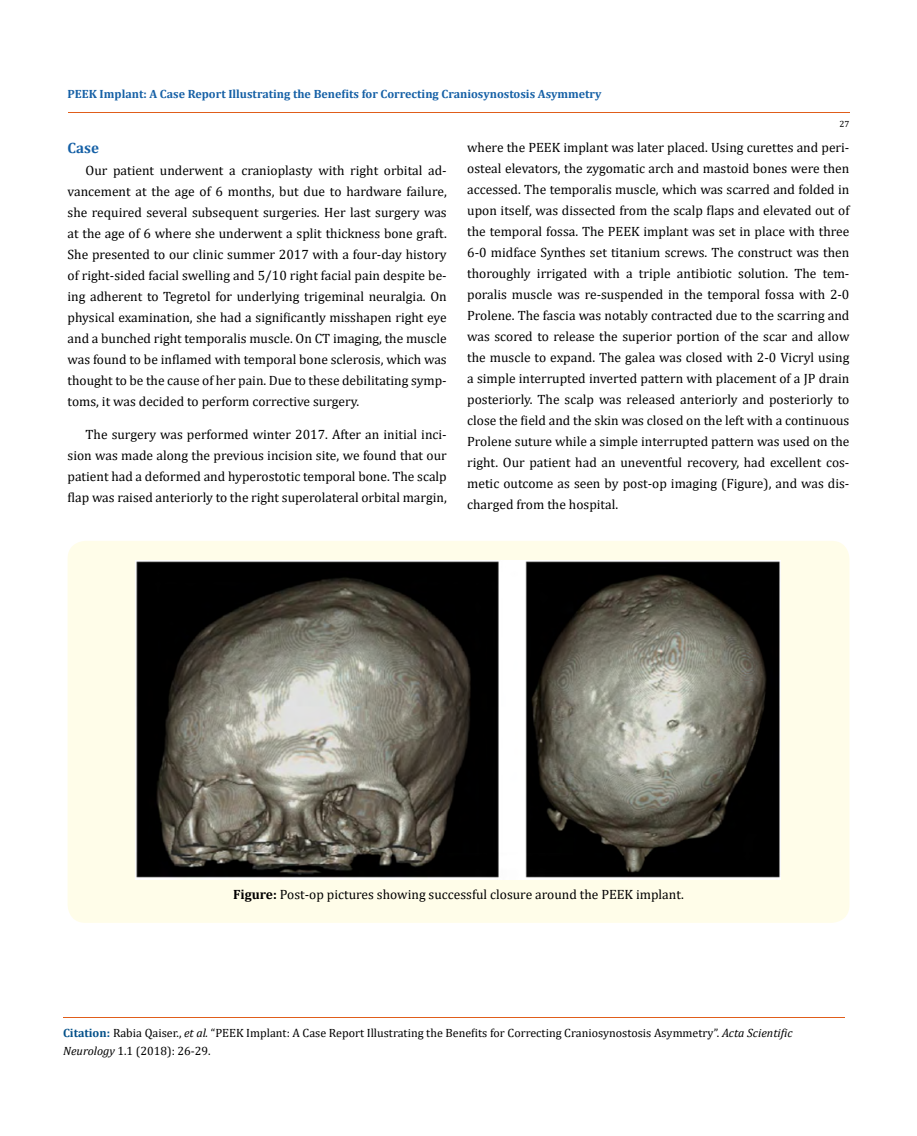
<style>
.page{position:relative;width:917px;height:1136px;background:#fff}
.page>*{position:absolute;margin:0;border:0;box-sizing:border-box;transform-origin:0 0}
.t1{font:700 15px "Cambria";color:#1560a6}
.t2{font:13.5px/21px "Cambria";color:#000;text-align:justify}
.t3{font:12px/18px "Cambria";color:#000}
.t4{font:700 12px "Cambria";color:#1560a6}
.t5{font:9px "Cambria";color:#000}
.s1{font-weight:700}
.s2{font-weight:700;color:#035089}
.s3{font-style:italic}
</style>
<div class="page">
<hr style="left:68px;top:112px;width:781px;height:1px;background:#e05d1a">
<div style="left:68px;top:541px;width:781px;height:381px;background:#fffde9;border-radius:18px"></div>
<img style="left:135px;top:560px;width:645px;height:320px">
<hr style="left:63px;top:1017px;width:781px;height:1px;background:#e05d1a">
<p class="t4" style="left:68px;top:85px;width:535px">PEEK Implant: A Case Report Illustrating the Benefits for Correcting Craniosynostosis Asymmetry</p>
<p class="t5" style="left:839px;top:118px;width:11px">27</p>
<p class="t1" style="left:67px;top:137px;width:33px">Case</p>
<p class="t2" style="left:68px;top:159px;width:381px;text-indent:18px">Our patient underwent a cranioplasty with right orbital ad&shy;vancement at the age of 6 months, but due to hardware failure, she required several subsequent surgeries. Her last surgery was at the age of 6 where she underwent a split thickness bone graft.<br>She presented to our clinic summer 2017 with a four-day history of right-sided facial swelling and 5/10 right facial pain despite be&shy;ing adherent to Tegretol for underlying trigeminal neuralgia. On physical examination, she had a significantly misshapen right eye and a bunched right temporalis muscle. On CT imaging, the muscle was found to be inflamed with temporal bone sclerosis, which was thought to be the cause of her pain. Due to these debilitating symp&shy;toms, it was decided to perform corrective surgery.</p>
<p class="t2" style="left:68px;top:423px;width:381px;text-indent:18px">The surgery was performed winter 2017. After an initial inci&shy;sion was made along the previous incision site, we found that our patient had a deformed and hyperostotic temporal bone. The scalp flap was raised anteriorly to the right superolateral orbital margin,</p>
<p class="t2" style="left:467px;top:137px;width:384px">where the PEEK implant was later placed. Using curettes and peri&shy;osteal elevators, the zygomatic arch and mastoid bones were then accessed. The temporalis muscle, which was scarred and folded in upon itself, was dissected from the scalp flaps and elevated out of the temporal fossa. The PEEK implant was set in place with three 6-0 midface Synthes set titanium screws. The construct was then thoroughly irrigated with a triple antibiotic solution. The tem&shy;poralis muscle was re-suspended in the temporal fossa with 2-0<br>Prolene. The fascia was notably contracted due to the scarring and was scored to release the superior portion of the scar and allow the muscle to expand. The galea was closed with 2-0 Vicryl using a simple interrupted inverted pattern with placement of a JP drain posteriorly. The scalp was released anteriorly and posteriorly to close the field and the skin was closed on the left with a continuous Prolene suture while a simple interrupted pattern was used on the right. Our patient had an uneventful recovery, had excellent cos&shy;metic outcome as seen by post-op imaging (Figure), and was dis&shy;charged from the hospital.</p>
<p class="t2" style="left:233px;top:883px;width:452px"><span class="s1">Figure:</span> Post-op pictures showing successful closure around the PEEK implant.</p>
<p class="t3" style="left:63px;top:1023px;width:731px"><span class="s2">Citation:</span> Rabia Qaiser., <span class="s3">et al.</span> “PEEK Implant: A Case Report Illustrating the Benefits for Correcting Craniosynostosis Asymmetry”. <span class="s3">Acta Scientific<br>Neurology</span> 1.1 (2018): 26-29.</p>
</div>
